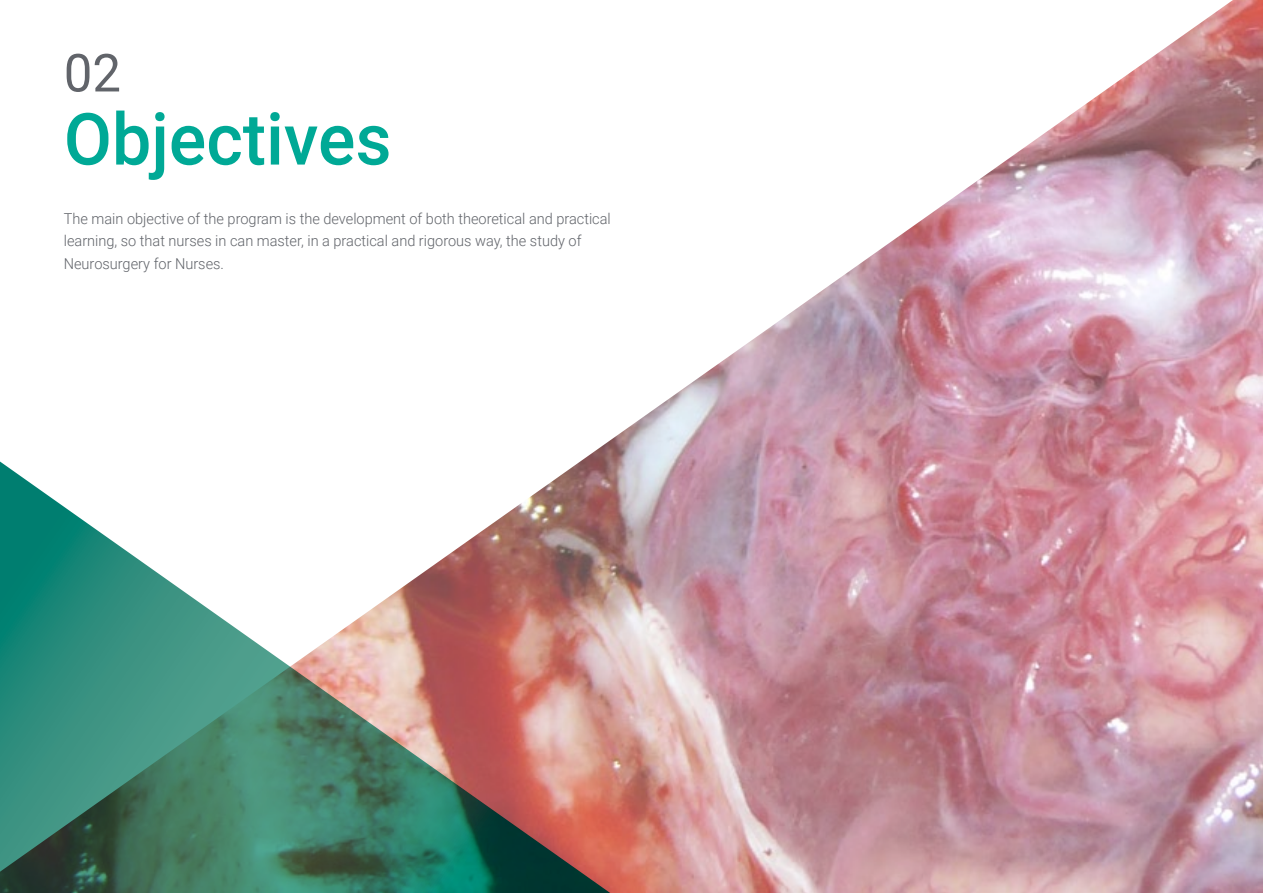
<style>
.page{position:relative;width:1263px;height:893px;background:#fff}
.page>*{position:absolute;margin:0;border:0;box-sizing:border-box;transform-origin:0 0}
.t1{font:500 72px "Roboto";color:#00a996}
.t2{font:52.5px "Roboto";color:#61646a}
.t3{font:300 15px/22.5px "Roboto";color:#61646a}
</style>
<div class="page">
<img style="left:602px;top:0;width:661px;height:893px">
<img style="left:0;top:446px;width:640px;height:447px">
<h2 class="t2" style="left:64px;top:36px;width:59px">02</h2>
<h1 class="t1" style="left:64px;top:89px;width:329px">Objectives</h1>
<p class="t3" style="left:64px;top:207px;width:549px">The main objective of the program is the development of both theoretical and practical learning, so that nurses in can master, in a practical and rigorous way, the study of<br>Neurosurgery for Nurses.</p>
</div>
